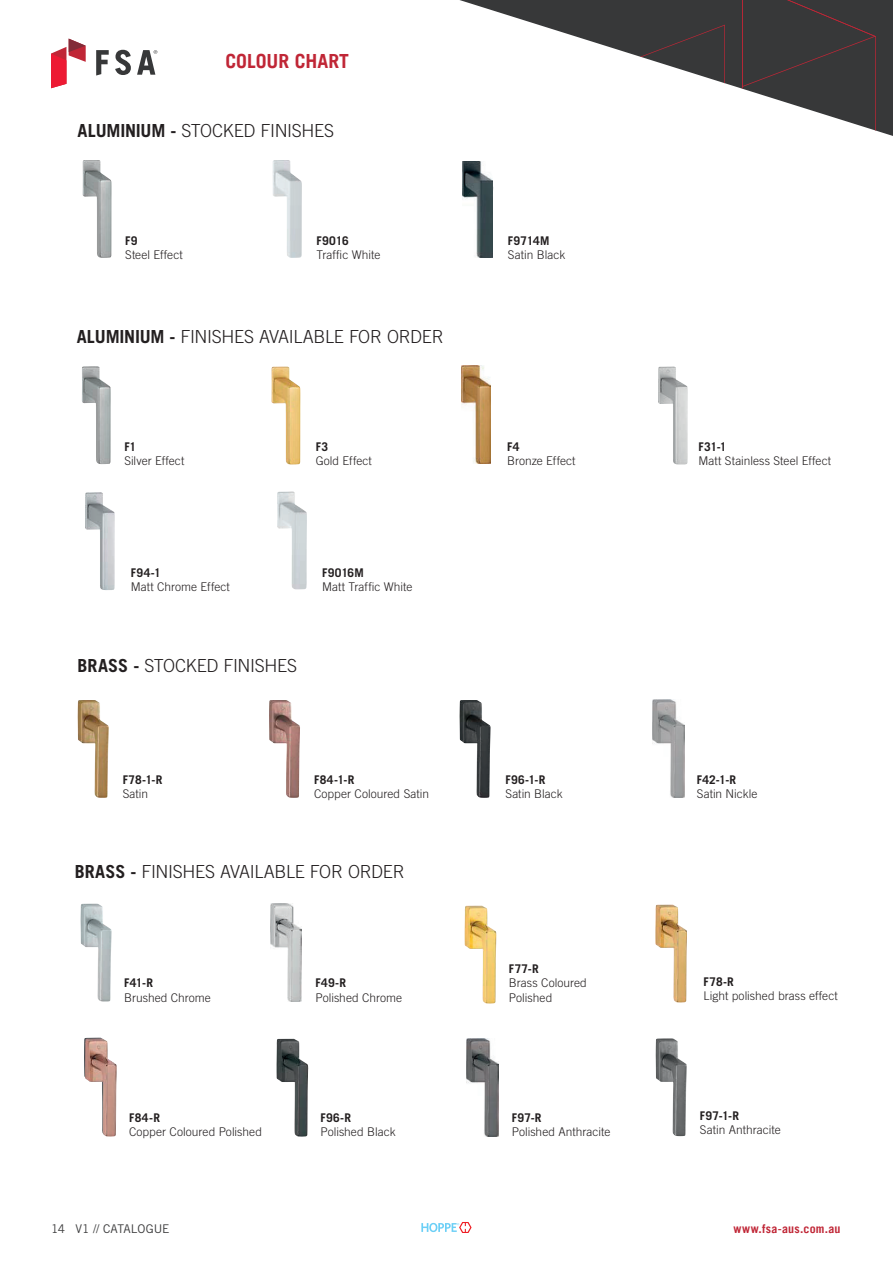
<style>
.page{position:relative;width:893px;height:1263px;background:#fff}
.page>*{position:absolute;margin:0;border:0;box-sizing:border-box;transform-origin:0 0}
.t1{font:700 19.5px "Trade Gothic LT";color:#c02636}
.t2{font:300 18px "Trade Gothic LT Std";letter-spacing:-.02em;color:#231f20}
.t3{font:300 12px/14.4px "Trade Gothic LT Std";color:#231f20}
.t4{font:700 12px "Trade Gothic LT Std";letter-spacing:.03em;color:#231f20}
.t5{font:700 12px "Trade Gothic LT";letter-spacing:.025em;color:#c02636}
.t6{font:12px "Trade Gothic LT Std";letter-spacing:-.01em;color:#3e3e3f}
.s1{font-weight:700}
</style>
<div class="page">
<svg style="left:460px;top:0;width:433px;height:136px"></svg>
<svg style="left:742px;top:0;width:134px;height:131px"></svg>
<svg style="left:640px;top:25px;width:85px;height:58px"></svg>
<svg style="left:51px;top:39px;width:35px;height:49px"></svg>
<svg style="left:115px;top:50px;width:16px;height:25px"></svg>
<svg style="left:96px;top:50px;width:13px;height:26px"></svg>
<svg style="left:137px;top:50px;width:20px;height:25px"></svg>
<img style="left:78px;top:700px;width:31px;height:98px">
<img style="left:269px;top:700px;width:31px;height:98px">
<img style="left:459px;top:700px;width:32px;height:98px">
<img style="left:652px;top:700px;width:32px;height:98px">
<img style="left:492px;top:180px;width:1px;height:78px">
<img style="left:83px;top:160px;width:29px;height:98px">
<img style="left:273px;top:160px;width:29px;height:98px">
<img style="left:462px;top:161px;width:30px;height:97px">
<img style="left:82px;top:366px;width:29px;height:98px">
<img style="left:272px;top:367px;width:28px;height:97px">
<img style="left:461px;top:365px;width:29px;height:98px">
<img style="left:658px;top:367px;width:30px;height:97px">
<img style="left:85px;top:492px;width:30px;height:98px">
<img style="left:277px;top:491px;width:30px;height:98px">
<img style="left:81px;top:904px;width:31px;height:97px">
<img style="left:270px;top:904px;width:32px;height:97px">
<img style="left:465px;top:906px;width:31px;height:97px">
<img style="left:655px;top:905px;width:32px;height:97px">
<img style="left:84px;top:1038px;width:19px;height:39px">
<img style="left:85px;top:1039px;width:32px;height:97px">
<img style="left:276px;top:1039px;width:32px;height:98px">
<img style="left:467px;top:1039px;width:32px;height:98px">
<img style="left:656px;top:1038px;width:31px;height:98px">
<svg style="left:421px;top:1222px;width:51px;height:11px"></svg>
<h1 class="t1" style="left:225px;top:49px;width:125px">COLOUR CHART</h1>
<h2 class="t2" style="left:78px;top:120px;width:258px"><span class="s1">ALUMINIUM -</span> STOCKED FINISHES</h2>
<p class="t4" style="left:125px;top:233px;width:14px">F9</p>
<p class="t3" style="left:125px;top:247px;width:59px">Steel Effect</p>
<p class="t4" style="left:317px;top:233px;width:34px">F9016</p>
<p class="t3" style="left:317px;top:247px;width:65px">Traffic White</p>
<h2 class="t2" style="left:77px;top:325px;width:368px"><span class="s1">ALUMINIUM -</span> FINISHES AVAILABLE FOR ORDER</h2>
<p class="t4" style="left:124px;top:439px;width:13px">F1</p>
<p class="t3" style="left:124px;top:454px;width:61px">Silver Effect</p>
<p class="t4" style="left:316px;top:439px;width:14px">F3</p>
<p class="t3" style="left:316px;top:454px;width:58px">Gold Effect</p>
<p class="t4" style="left:131px;top:565px;width:31px">F94-1</p>
<p class="t3" style="left:131px;top:580px;width:101px">Matt Chrome Effect</p>
<p class="t4" style="left:322px;top:565px;width:43px">F9016M</p>
<p class="t3" style="left:322px;top:580px;width:92px">Matt Traffic White</p>
<h2 class="t2" style="left:78px;top:655px;width:221px"><span class="s1">BRASS -</span> STOCKED FINISHES</h2>
<p class="t4" style="left:123px;top:772px;width:41px">F78-1-R</p>
<p class="t3" style="left:123px;top:786px;width:27px">Satin</p>
<p class="t4" style="left:314px;top:772px;width:42px">F84-1-R</p>
<p class="t3" style="left:314px;top:786px;width:117px">Copper Coloured Satin</p>
<h2 class="t2" style="left:75px;top:861px;width:331px"><span class="s1">BRASS -</span> FINISHES AVAILABLE FOR ORDER</h2>
<p class="t4" style="left:124px;top:976px;width:30px">F41-R</p>
<p class="t3" style="left:124px;top:990px;width:88px">Brushed Chrome</p>
<p class="t4" style="left:129px;top:1110px;width:32px">F84-R</p>
<p class="t3" style="left:129px;top:1125px;width:135px">Copper Coloured Polished</p>
<p class="t4" style="left:315px;top:976px;width:32px">F49-R</p>
<p class="t3" style="left:315px;top:990px;width:88px">Polished Chrome</p>
<p class="t4" style="left:320px;top:1110px;width:32px">F96-R</p>
<p class="t3" style="left:320px;top:1125px;width:77px">Polished Black</p>
<p class="t4" style="left:508px;top:233px;width:43px">F9714M</p>
<p class="t3" style="left:508px;top:247px;width:59px">Satin Black</p>
<p class="t4" style="left:507px;top:439px;width:14px">F4</p>
<p class="t3" style="left:507px;top:454px;width:70px">Bronze Effect</p>
<p class="t4" style="left:698px;top:439px;width:30px">F31-1</p>
<p class="t3" style="left:698px;top:454px;width:134px">Matt Stainless Steel Effect</p>
<p class="t4" style="left:505px;top:772px;width:42px">F96-1-R</p>
<p class="t3" style="left:505px;top:786px;width:59px">Satin Black</p>
<p class="t4" style="left:697px;top:772px;width:41px">F42-1-R</p>
<p class="t3" style="left:697px;top:786px;width:62px">Satin Nickle</p>
<p class="t4" style="left:509px;top:961px;width:31px">F77-R</p>
<p class="t3" style="left:509px;top:976px;width:80px">Brass Coloured<br>Polished</p>
<p class="t4" style="left:703px;top:974px;width:32px">F78-R</p>
<p class="t3" style="left:703px;top:988px;width:136px">Light polished brass effect</p>
<p class="t4" style="left:512px;top:1110px;width:31px">F97-R</p>
<p class="t3" style="left:512px;top:1125px;width:100px">Polished Anthracite</p>
<p class="t4" style="left:700px;top:1108px;width:41px">F97-1-R</p>
<p class="t3" style="left:700px;top:1122px;width:82px">Satin Anthracite</p>
<p class="t6" style="left:51px;top:1222px;width:120px">14 V1 // CATALOGUE</p>
<p class="t5" style="left:733px;top:1222px;width:109px">www.fsa-aus.com.au</p>
</div>
